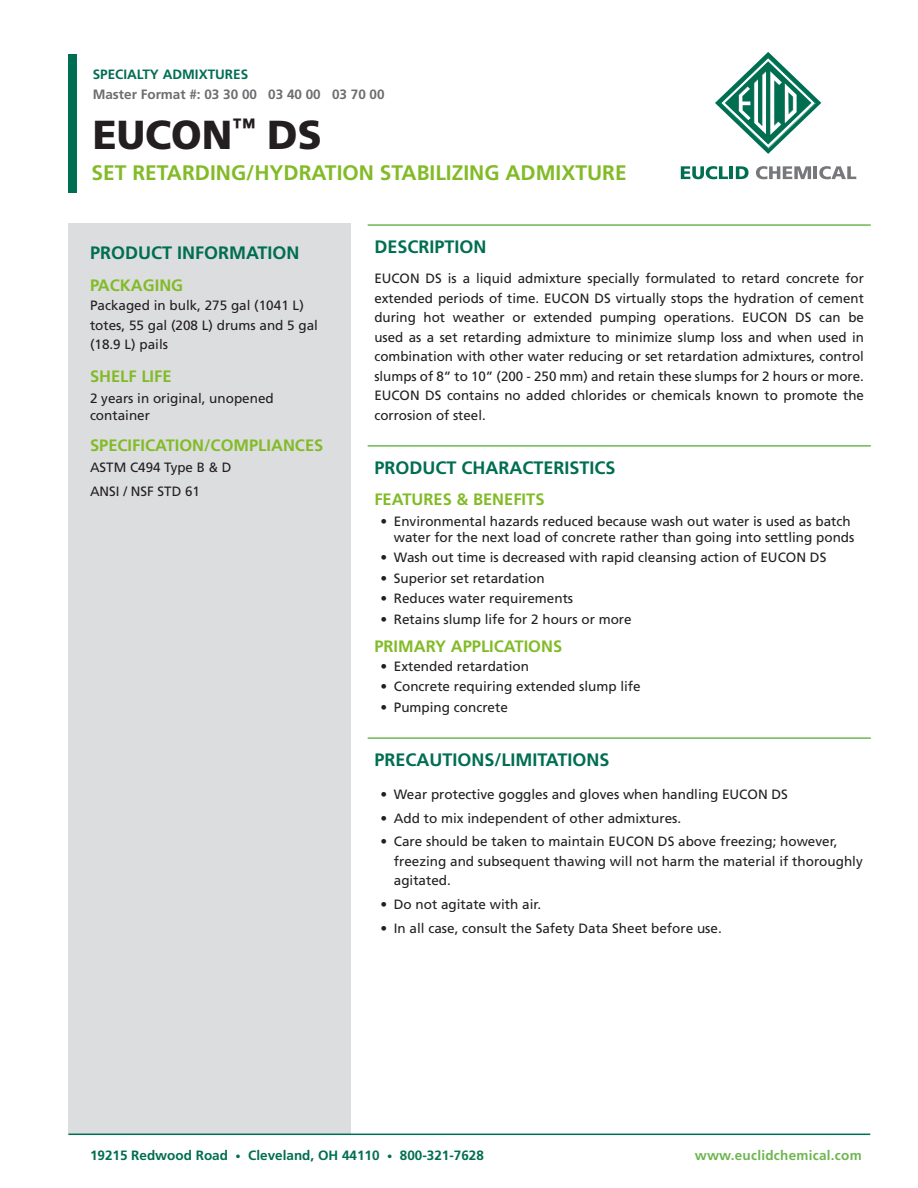
<style>
.page{position:relative;width:918px;height:1188px;background:#fff}
.page>*{position:absolute;margin:0;border:0;box-sizing:border-box;transform-origin:0 0}
.Title_-_Product_Name{font:900 40.5px "Frutiger LT Std";color:#231f20}
.Title_-_Product_Desc{font:700 21px "Frutiger LT Std";color:#82bb27}
.Dark_Green_Subheadin{font:700 18px "Frutiger LT Std";color:#006e51}
.Light_Green_-_Side_B{font:700 18px "Frutiger LT Std";color:#006e53}
.Light_Green_-_Side_B-2{font:700 16.5px "Frutiger LT Std";color:#82bb27}
.Light_Green_Subheadi{font:700 16.5px "Frutiger LT Std";color:#82bb27}
.Body_Copy{font:13.5px/19.5px "Frutiger LT Std";color:#231f20}
.Light_Green_-_Side_B-3{font:13.5px/19.5px "Frutiger LT Std";color:#231f20}
.t1{font:700 13.5px "Frutiger LT Std";color:#006e51}
.Body_Copy-2{font:700 13.5px "Frutiger LT Std";color:#6c6d70}
.t2{font:700 13.5px "Frutiger LT Std";letter-spacing:.02em;color:#6db650}
.Product_Type__Top{font:700 13.5px "Frutiger LT Std";color:#006e53}
.s1{font-size:10.5px}
</style>
<div class="page">
<hr style="left:368px;top:224px;width:503px;height:2px;background:#6db650">
<hr style="left:368px;top:445px;width:503px;height:2px;background:#6db650">
<hr style="left:368px;top:737px;width:503px;height:2px;background:#6db650">
<div style="left:68px;top:224px;width:283px;height:910px;background:#dcdddf"></div>
<svg style="left:715px;top:52px;width:106px;height:102px"></svg>
<svg style="left:681px;top:166px;width:68px;height:13px"></svg>
<svg style="left:756px;top:166px;width:100px;height:13px"></svg>
<div style="left:68px;top:54px;width:8px;height:139px;background:#006e51"></div>
<hr style="left:68px;top:1134px;width:802px;height:1px;background:#006e53">
<p class="Product_Type__Top" style="left:93px;top:66px;width:157px">SPECIALTY ADMIXTURES</p>
<p class="Body_Copy-2" style="left:93px;top:87px;width:293px">Master Format #: 03 30 00 03 40 00 03 70 00</p>
<p class="Title_-_Product_Name" style="left:93px;top:110px;width:231px">EUCON<sup>™</sup> DS</p>
<p class="Title_-_Product_Desc" style="left:92px;top:160px;width:537px">SET RETARDING/HYDRATION STABILIZING ADMIXTURE</p>
<p class="Light_Green_-_Side_B" style="left:90px;top:242px;width:211px">PRODUCT INFORMATION</p>
<p class="Light_Green_-_Side_B-2" style="left:90px;top:275px;width:95px">PACKAGING</p>
<p class="Light_Green_-_Side_B-3" style="left:90px;top:296px;width:230px">Packaged in bulk, 275 gal (1041 L) totes, 55 gal (208 L) drums and 5 gal (18.9 L) pails</p>
<p class="Light_Green_-_Side_B-2" style="left:90px;top:367px;width:83px">SHELF LIFE</p>
<p class="Body_Copy" style="left:90px;top:390px;width:185px;line-height:16.5px">2 years in original, unopened container</p>
<p class="Light_Green_-_Side_B-2" style="left:90px;top:436px;width:235px">SPECIFICATION/COMPLIANCES</p>
<p class="Body_Copy" style="left:90px;top:458px;width:143px">ASTM C494 Type B &amp; D</p>
<p class="Body_Copy" style="left:90px;top:482px;width:111px">ANSI / NSF STD 61</p>
<p class="Dark_Green_Subheadin" style="left:374px;top:236px;width:114px">DESCRIPTION</p>
<p class="Body_Copy" style="left:374px;top:269px;width:491px;text-align:justify">EUCON DS is a liquid admixture specially formulated to retard concrete for extended periods of time. EUCON DS virtually stops the hydration of cement during hot weather or extended pumping operations. EUCON DS can be used as a set retarding admixture to minimize slump loss and when used in combination with other water reducing or set retardation admixtures, control slumps of 8” to 10” (200 - 250 mm) and retain these slumps for 2 hours or more.<br>EUCON DS contains no added chlorides or chemicals known to promote the corrosion of steel.</p>
<p class="Dark_Green_Subheadin" style="left:374px;top:457px;width:243px">PRODUCT CHARACTERISTICS</p>
<p class="Light_Green_Subheadi" style="left:374px;top:490px;width:172px">FEATURES &amp; BENEFITS</p>
<p class="Body_Copy" style="left:380px;top:513px;width:476px;line-height:16.2px;text-align:right">• Environmental hazards reduced because wash out water is used as batch water for the next load of concrete rather than going into settling ponds</p>
<p class="Body_Copy" style="left:380px;top:548px;width:448px">• Wash out time is decreased with rapid cleansing action of EUCON DS</p>
<p class="Body_Copy" style="left:380px;top:569px;width:166px">• Superior set retardation</p>
<p class="Body_Copy" style="left:380px;top:589px;width:194px">• Reduces water requirements</p>
<p class="Body_Copy" style="left:380px;top:609px;width:253px">• Retains slump life for 2 hours or more</p>
<p class="Light_Green_Subheadi" style="left:374px;top:637px;width:189px">PRIMARY APPLICATIONS</p>
<p class="Body_Copy" style="left:380px;top:657px;width:150px">• Extended retardation</p>
<p class="Body_Copy" style="left:380px;top:677px;width:262px">• Concrete requiring extended slump life</p>
<p class="Body_Copy" style="left:380px;top:698px;width:129px">• Pumping concrete</p>
<p class="Dark_Green_Subheadin" style="left:374px;top:749px;width:237px">PRECAUTIONS/LIMITATIONS</p>
<p class="Body_Copy" style="left:380px;top:785px;width:409px">• Wear protective goggles and gloves when handling EUCON DS</p>
<p class="Body_Copy" style="left:380px;top:808px;width:302px">• Add to mix independent of other admixtures.</p>
<p class="Body_Copy" style="left:394px;top:832px;width:470px;text-indent:-14px">• Care should be taken to maintain EUCON DS above freezing; however, freezing and subsequent thawing will not harm the material if thoroughly agitated.</p>
<p class="Body_Copy" style="left:380px;top:895px;width:162px">• Do not agitate with air.</p>
<p class="Body_Copy" style="left:380px;top:918px;width:343px">• In all case, consult the Safety Data Sheet before use.</p>
<p class="t1" style="left:90px;top:1147px;width:395px">19215 Redwood Road <span class="s1">•</span> Cleveland, OH 44110 <span class="s1">•</span> 800-321-7628</p>
<p class="t2" style="left:695px;top:1147px;width:168px">www.euclidchemical.com</p>
</div>
